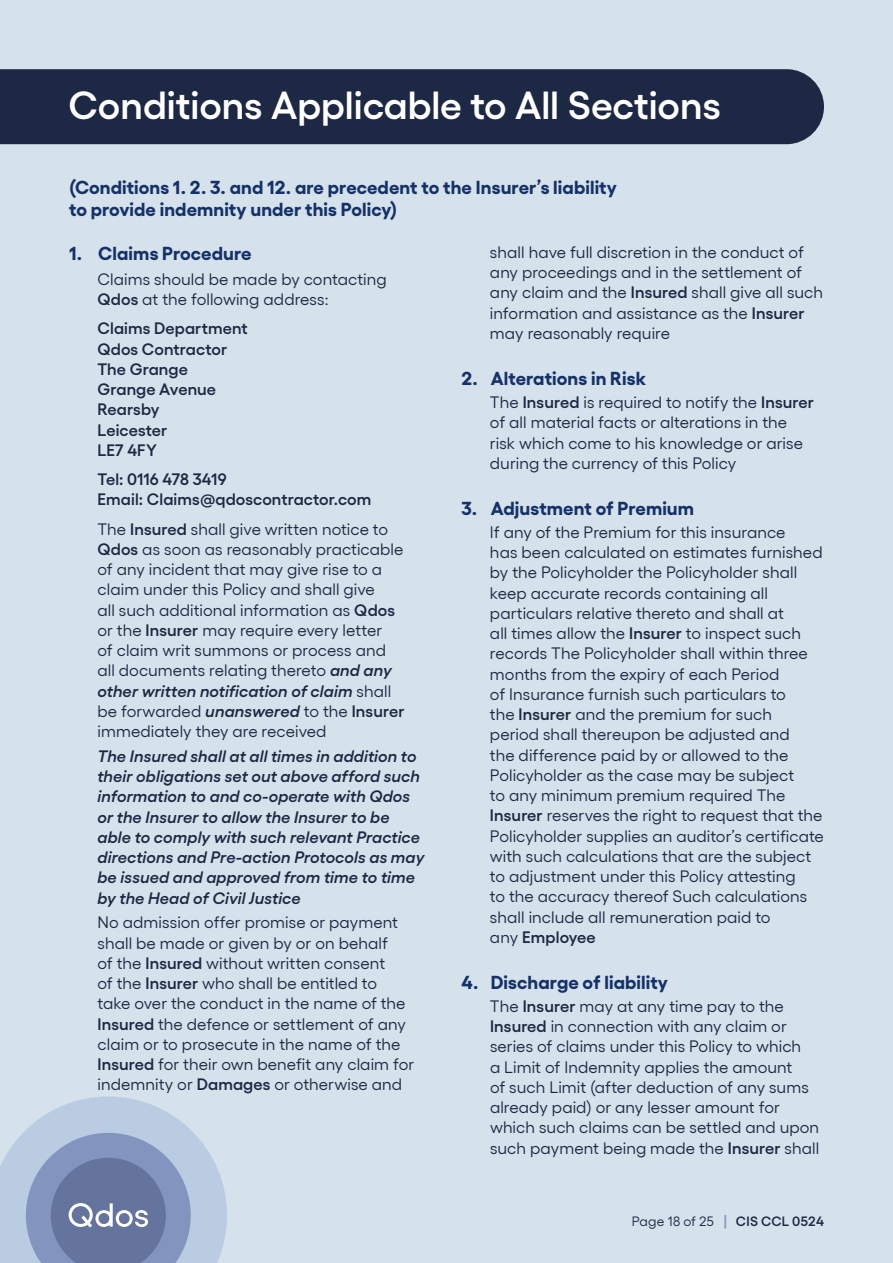
<style>
.page{position:relative;width:893px;height:1263px;background:#d6e2eb}
.page>*{position:absolute;margin:0;border:0;box-sizing:border-box;transform-origin:0 0}
.t1{font:600 39px "Gellix";color:#fff}
.t2{font:700 18.75px/22.5px "Gellix";letter-spacing:.005em;color:#15316a}
.t3{font:16.5px/20.2px "Gellix";letter-spacing:.005em;color:#1d2844}
.t4{font:italic 600 16.5px/20.2px "Gellix";letter-spacing:.005em;color:#1d2844}
.t5{font:600 16.5px/20.2px "Gellix";letter-spacing:.005em;color:#1d2844}
.t6{font:13.5px "Gellix";letter-spacing:.015em;color:#1d2844}
.s1{font-weight:600}
.s2{font-weight:600;font-style:italic}
.s3{font-weight:600;font-size:13.8px;color:#8395be}
</style>
<div class="page">
<svg style="left:0;top:1096px;width:227px;height:167px"></svg>
<div style="left:0;top:69px;width:824px;height:75px;background:#1d2844"></div>
<h1 class="t1" style="left:68px;top:75px;width:654px">Conditions Applicable to All Sections</h1>
<p class="t2" style="left:69px;top:174px;width:549px">(Conditions 1. 2. 3. and 12. are precedent to the Insurer’s liability to provide indemnity under this Policy)</p>
<p class="t2" style="left:69px;top:240px;width:184px">1. Claims Procedure</p>
<p class="t3" style="left:97px;top:267px;width:291px">Claims should be made by contacting<br><span class="s1">Qdos</span> at the following address:</p>
<p class="t5" style="left:97px;top:317px;width:152px">Claims Department<br>Qdos Contractor<br>The Grange<br>Grange Avenue<br>Rearsby<br>Leicester<br>LE7 4FY</p>
<p class="t5" style="left:97px;top:467px;width:275px">Tel: 0116 478 3419<br>Email: Claims@qdoscontractor.com</p>
<p class="t3" style="left:97px;top:517px;width:308px">The <span class="s1">Insured</span> shall give written notice to <span class="s1">Qdos</span> as soon as reasonably practicable of any incident that may give rise to a claim under this Policy and shall give<br>all such additional information as <span class="s1">Qdos </span>or the <span class="s1">Insurer</span> may require every letter<br>of claim writ summons or process and all documents relating thereto <span class="s2">and any other written notification of claim</span> shall be forwarded <span class="s2">unanswered</span> to the <span class="s1">Insurer </span>immediately they are received</p>
<p class="t4" style="left:97px;top:744px;width:328px">The Insured shall at all times in addition to their obligations set out above afford such information to and co-operate with Qdos or the Insurer to allow the Insurer to be able to comply with such relevant Practice directions and Pre-action Protocols as may be issued and approved from time to time by the Head of Civil Justice</p>
<p class="t3" style="left:97px;top:911px;width:318px">No admission offer promise or payment shall be made or given by or on behalf<br>of the <span class="s1">Insured</span> without written consent<br>of the <span class="s1">Insurer</span> who shall be entitled to<br>take over the conduct in the name of the <span class="s1">Insured</span> the defence or settlement of any claim or to prosecute in the name of the <span class="s1">Insured</span> for their own benefit any claim for indemnity or <span class="s1">Damages</span> or otherwise and</p>
<p class="t3" style="left:490px;top:240px;width:335px">shall have full discretion in the conduct of any proceedings and in the settlement of any claim and the <span class="s1">Insured</span> shall give all such information and assistance as the <span class="s1">Insurer </span>may reasonably require</p>
<p class="t2" style="left:461px;top:365px;width:186px">2. Alterations in Risk</p>
<p class="t3" style="left:490px;top:390px;width:325px">The <span class="s1">Insured</span> is required to notify the <span class="s1">Insurer </span>of all material facts or alterations in the risk which come to his knowledge or arise during the currency of this Policy</p>
<p class="t2" style="left:461px;top:495px;width:234px">3. Adjustment of Premium</p>
<p class="t3" style="left:490px;top:520px;width:335px">If any of the Premium for this insurance<br>has been calculated on estimates furnished by the Policyholder the Policyholder shall keep accurate records containing all particulars relative thereto and shall at<br>all times allow the <span class="s1">Insurer</span> to inspect such records The Policyholder shall within three months from the expiry of each Period<br>of Insurance furnish such particulars to<br>the <span class="s1">Insurer</span> and the premium for such period shall thereupon be adjusted and<br>the difference paid by or allowed to the Policyholder as the case may be subject<br>to any minimum premium required The <span class="s1">Insurer</span> reserves the right to request that the Policyholder supplies an auditor’s certificate with such calculations that are the subject to adjustment under this Policy attesting<br>to the accuracy thereof Such calculations shall include all remuneration paid to<br>any <span class="s1">Employee</span></p>
<p class="t2" style="left:461px;top:969px;width:208px">4. Discharge of liability</p>
<p class="t3" style="left:490px;top:994px;width:331px">The <span class="s1">Insurer</span> may at any time pay to the <span class="s1">Insured</span> in connection with any claim or series of claims under this Policy to which<br>a Limit of Indemnity applies the amount<br>of such Limit (after deduction of any sums already paid) or any lesser amount for which such claims can be settled and upon such payment being made the <span class="s1">Insurer</span> shall</p>
<p class="t6" style="left:632px;top:1211px;width:194px">Page 18 of 25 <span class="s3">|</span> <span class="s1">CIS CCL 0524</span></p>
</div>
